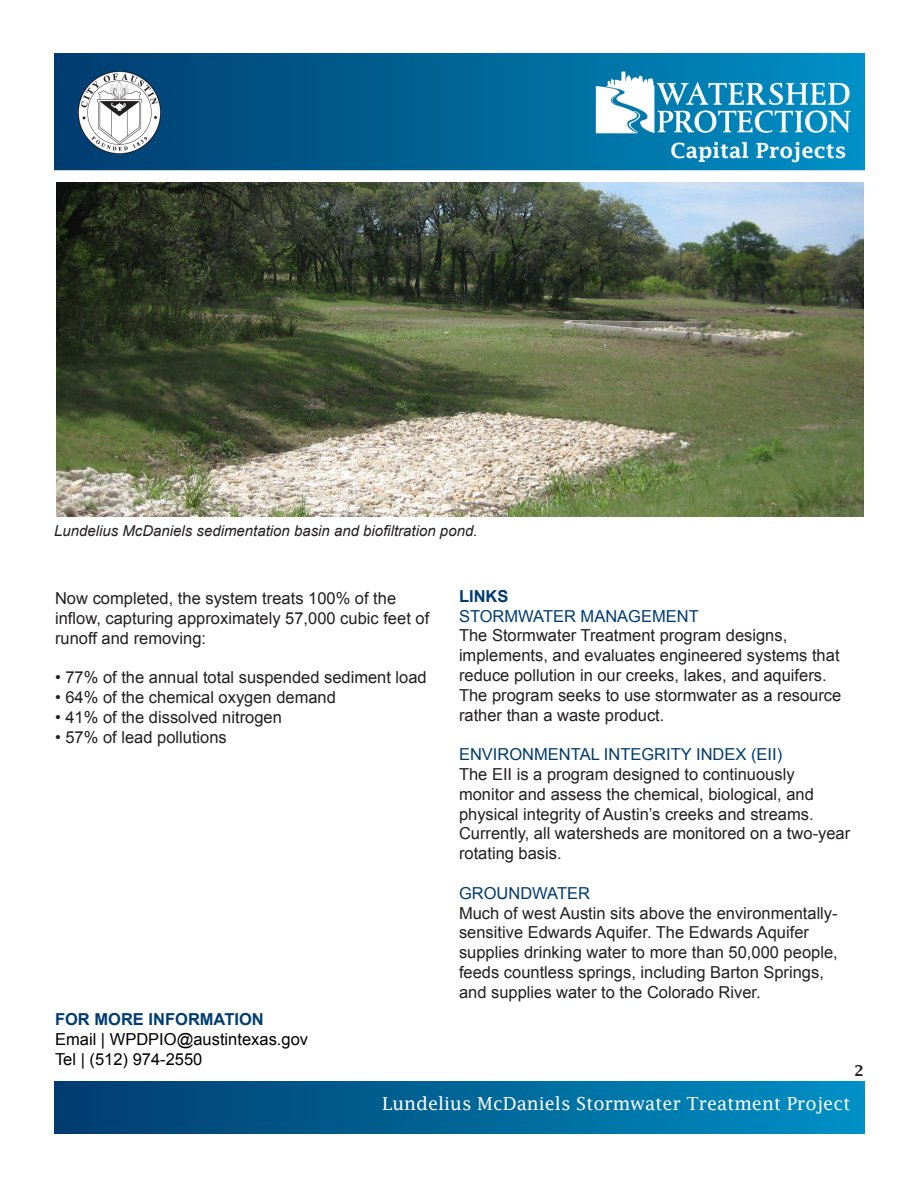
<style>
.page{position:relative;width:918px;height:1188px;background:#fff}
.page>*{position:absolute;margin:0;border:0;box-sizing:border-box;transform-origin:0 0}
.t1{font:600 21px "Lucida Fax";color:#fff}
.t2{font:18px "Lucida Fax";color:#fff}
.t3{font:16.5px/19.8px "Arial";color:#231f20}
.t4{font:16.5px "Arial";color:#013c70}
.t5{font:16.5px "Arial";color:#000}
.t6{font:700 16.5px "Arial";color:#013c70}
.t7{font:italic 15px "Arial";color:#231f20}
.t8{font:600 15px "Lucida Fax";color:#231f20}
</style>
<div class="page">
<div style="left:54px;top:53px;width:811px;height:120px;background:linear-gradient(to right,#013b6d,#0090c4)"></div>
<img style="left:78px;top:70px;width:84px;height:84px">
<div style="left:51px;top:170px;width:822px;height:5px;background:#fff"></div>
<img style="left:544px;top:69px;width:321px;height:67px">
<div style="left:54px;top:1082px;width:811px;height:52px;background:linear-gradient(to right,#013b6d,#0090c4)"></div>
<img style="left:56px;top:182px;width:808px;height:335px">
<p class="t7" style="left:54px;top:521px;width:425px">Lundelius McDaniels sedimentation basin and biofiltration pond.</p>
<p class="t1" style="left:671px;top:139px;width:178px">Capital Projects</p>
<p class="t3" style="left:55px;top:589px;width:376px">Now completed, the system treats 100% of the inflow, capturing approximately 57,000 cubic feet of runoff and removing:</p>
<p class="t3" style="left:55px;top:668px;width:373px">• 77% of the annual total suspended sediment load</p>
<p class="t3" style="left:55px;top:688px;width:282px">• 64% of the chemical oxygen demand</p>
<p class="t3" style="left:55px;top:707px;width:228px">• 41% of the dissolved nitrogen</p>
<p class="t3" style="left:55px;top:727px;width:173px">• 57% of lead pollutions</p>
<p class="t6" style="left:55px;top:1008px;width:210px">FOR MORE INFORMATION</p>
<p class="t5" style="left:55px;top:1028px;width:255px">Email | WPDPIO@austintexas.gov</p>
<p class="t5" style="left:55px;top:1048px;width:149px">Tel | (512) 974-2550</p>
<p class="t6" style="left:459px;top:585px;width:51px">LINKS</p>
<p class="t4" style="left:459px;top:605px;width:241px">STORMWATER MANAGEMENT</p>
<p class="t3" style="left:459px;top:626px;width:384px">The Stormwater Treatment program designs, implements, and evaluates engineered systems that reduce pollution in our creeks, lakes, and aquifers.<br>The program seeks to use stormwater as a resource rather than a waste product.</p>
<p class="t4" style="left:459px;top:744px;width:325px">ENVIRONMENTAL INTEGRITY INDEX (EII)</p>
<p class="t3" style="left:459px;top:764px;width:393px">The EII is a program designed to continuously monitor and assess the chemical, biological, and physical integrity of Austin’s creeks and streams.<br>Currently, all watersheds are monitored on a two-year rotating basis.</p>
<p class="t4" style="left:459px;top:882px;width:133px">GROUNDWATER</p>
<p class="t3" style="left:459px;top:903px;width:380px">Much of west Austin sits above the environmentally&shy;sensitive Edwards Aquifer. The Edwards Aquifer supplies drinking water to more than 50,000 people, feeds countless springs, including Barton Springs, and supplies water to the Colorado River.</p>
<p class="t8" style="left:854px;top:1063px;width:11px">2</p>
<p class="t2" style="left:382px;top:1093px;width:470px">Lundelius McDaniels Stormwater Treatment Project</p>
</div>
